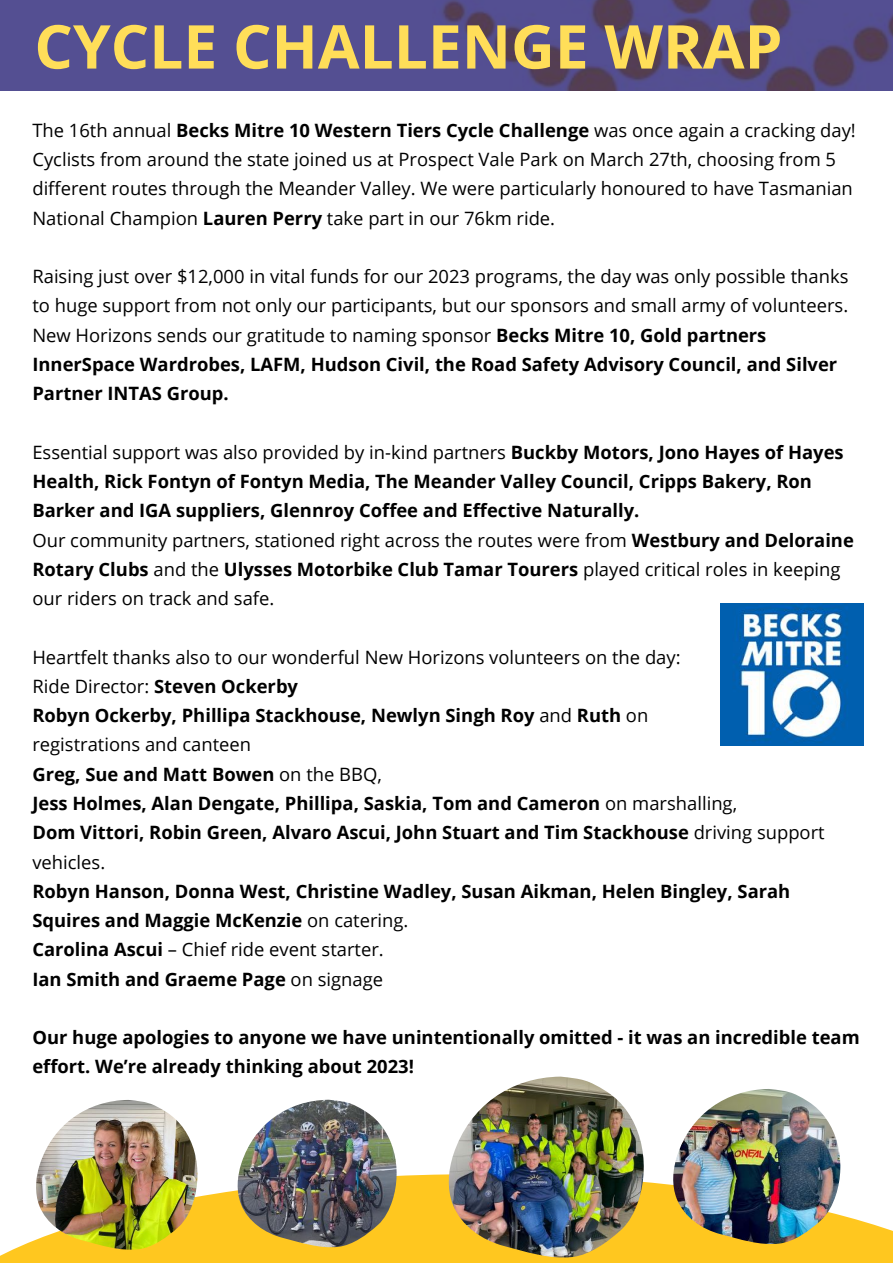
<style>
.page{position:relative;width:893px;height:1263px;background:#fff}
.page>*{position:absolute;margin:0;border:0;box-sizing:border-box;transform-origin:0 0}
.t1{font:700 60.45px "Open Sans";color:#ffde59}
.t2{font:700 18.38px/29.2px "Open Sans";color:#000}
.t3{font:18.38px/29.2px "Open Sans";color:#000}
.s1{font-weight:700}
.s2{font-weight:400}
</style>
<div class="page">
<svg style="left:0;top:0;width:893px;height:90px;fill:#544f92"></svg>
<svg style="left:0;top:1174px;width:893px;height:89px;fill:#ffc71f"></svg>
<img style="left:34px;top:1100px;width:166px;height:150px">
<img style="left:238px;top:1100px;width:158px;height:149px">
<img style="left:449px;top:1076px;width:195px;height:183px">
<img style="left:672px;top:1089px;width:169px;height:155px">
<img style="left:721px;top:603px;width:142px;height:143px">
<h1 class="t1" style="left:34px;top:4px;width:749px">CYCLE CHALLENGE WRAP</h1>
<p class="t3" style="left:32px;top:115px;width:825px">The 16th annual <span class="s1">Becks Mitre 10 Western Tiers Cycle Challenge</span> was once again a cracking day!<br>Cyclists from around the state joined us at Prospect Vale Park on March 27th, choosing from 5 different routes through the Meander Valley. We were particularly honoured to have Tasmanian National Champion <span class="s1">Lauren Perry</span> take part in our 76km ride.</p>
<p class="t3" style="left:32px;top:261px;width:817px">Raising just over $12,000 in vital funds for our 2023 programs, the day was only possible thanks to huge support from not only our participants, but our sponsors and small army of volunteers.<br>New Horizons sends our gratitude to naming sponsor <span class="s1">Becks Mitre 10, Gold partners InnerSpace Wardrobes, LAFM, Hudson Civil, the Road Safety Advisory Council, and Silver Partner INTAS Group.</span></p>
<p class="t2" style="left:32px;top:437px;width:823px"><span class="s2">Essential support was also provided by in-kind partners</span> Buckby Motors, Jono Hayes of Hayes Health, Rick Fontyn of Fontyn Media, The Meander Valley Council, Cripps Bakery, Ron Barker and IGA suppliers, Glennroy Coffee and Effective Naturally.<br><span class="s2">Our community partners, stationed right across the routes were from</span> Westbury and Deloraine Rotary Clubs <span class="s2">and the</span> Ulysses Motorbike Club Tamar Tourers <span class="s2">played critical roles in keeping our riders on track and safe.</span></p>
<p class="t2" style="left:32px;top:642px;width:794px"><span class="s2">Heartfelt thanks also to our wonderful New Horizons volunteers on the day:<br>Ride Director:</span> Steven Ockerby<br>Robyn Ockerby, Phillipa Stackhouse, Newlyn Singh Roy <span class="s2">and</span> Ruth <span class="s2">on<br>registrations and canteen<br></span>Greg, Sue and Matt Bowen <span class="s2">on the BBQ,<br></span>Jess Holmes, Alan Dengate, Phillipa, Saskia, Tom and Cameron <span class="s2">on marshalling,<br></span>Dom Vittori, Robin Green, Alvaro Ascui, John Stuart and Tim Stackhouse <span class="s2">driving support vehicles.</span></p>
<p class="t2" style="left:32px;top:876px;width:759px">Robyn Hanson, Donna West, Christine Wadley, Susan Aikman, Helen Bingley, Sarah Squires and Maggie McKenzie <span class="s2">on catering.<br></span>Carolina Ascui <span class="s2">– Chief ride event starter.<br></span>Ian Smith and Graeme Page <span class="s2">on signage</span></p>
<p class="t2" style="left:32px;top:1022px;width:829px">Our huge apologies to anyone we have unintentionally omitted - it was an incredible team effort. We’re already thinking about 2023!</p>
</div>
